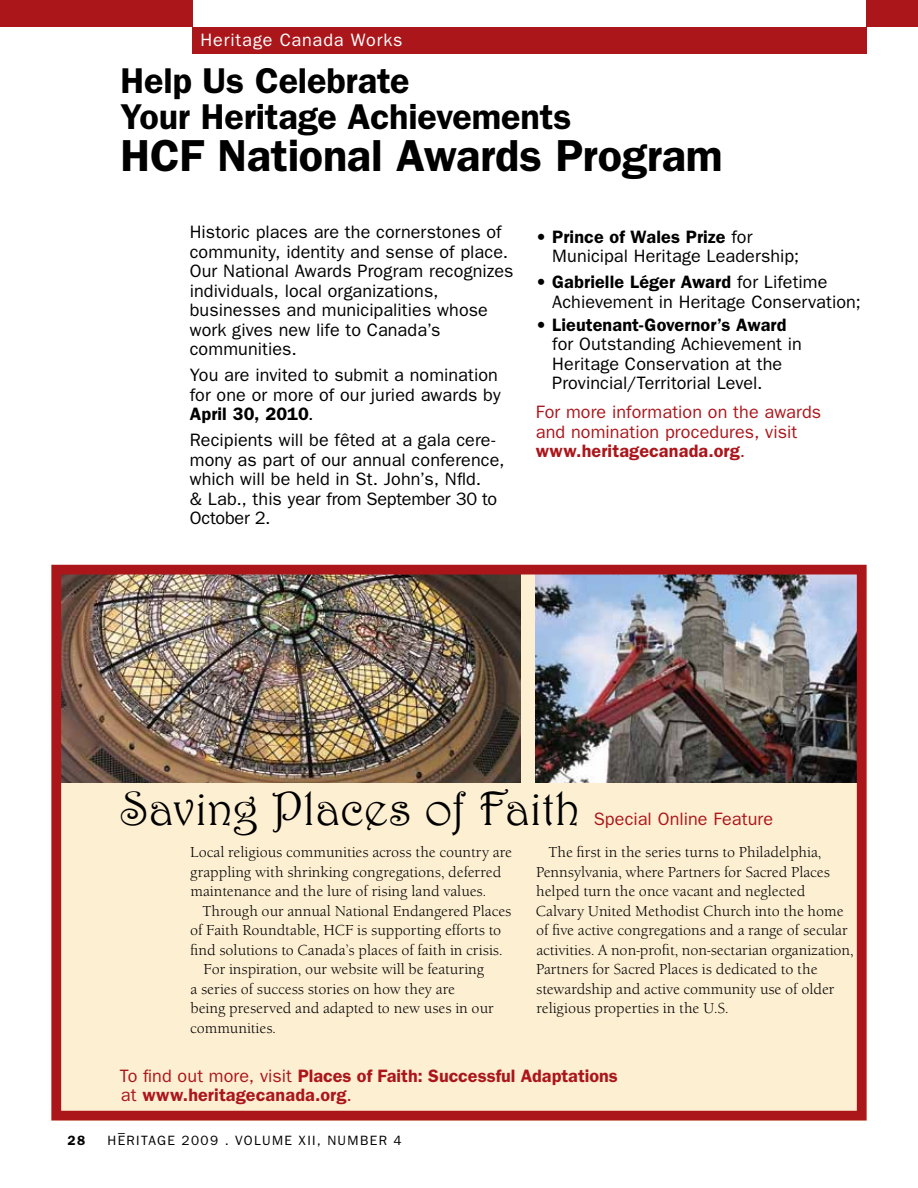
<style>
.page{position:relative;width:918px;height:1188px;background:#fff}
.page>*{position:absolute;margin:0;border:0;box-sizing:border-box;transform-origin:0 0}
.t1{font:48px "Harrington";letter-spacing:-.015em;color:#000}
.t2{font:600 45px "Franklin Gothic";letter-spacing:-.005em;color:#000}
.t3{font:600 36px/36px "Franklin Gothic";letter-spacing:-.005em;color:#000}
.t4{font:18px/19.5px "Franklin Gothic";letter-spacing:.005em;color:#000}
.t5{font:18px/19.5px "Franklin Gothic";letter-spacing:.005em;color:#ab161b}
.t6{font:600 18px/19.5px "Franklin Gothic";color:#ab161b}
.t7{font:18px "Franklin Gothic";letter-spacing:.045em;color:#fff}
.t8{font:15px/19.5px "Berkeley Old Style Itc T";color:#000}
.t9{font:13.5px "Franklin Gothic";letter-spacing:.1em;color:#000}
.t10{font:600 13.5px "Franklin Gothic";color:#000}
.s1{font-weight:600}
.s2{font-weight:400}
</style>
<div class="page">
<div style="left:867px;top:0;width:51px;height:27px;background:#ab161b"></div>
<div style="left:0;top:0;width:192px;height:27px;background:#ab161b"></div>
<div style="left:192px;top:27px;width:675px;height:27px;background:#ab161b"></div>
<div style="left:51px;top:565px;width:816px;height:555px;background:#fdefd2"></div>
<img style="left:62px;top:576px;width:459px;height:207px">
<img style="left:536px;top:576px;width:320px;height:207px">
<div style="left:51px;top:565px;width:816px;height:555px;border:10px solid #ab161b"></div>
<p class="t7" style="left:201px;top:29px;width:203px">Heritage Canada Works</p>
<h3 class="t3" style="left:121px;top:61px;width:452px">Help Us Celebrate<br>Your Heritage Achievements</h3>
<h2 class="t2" style="left:121px;top:129px;width:604px">HCF National Awards Program</h2>
<p class="t4" style="left:190px;top:222px;width:325px">Historic places are the cornerstones of community, identity and sense of place.<br>Our National Awards Program recognizes individuals, local organizations, businesses and municipalities whose work gives new life to Canada’s communities.</p>
<p class="t4" style="left:190px;top:365px;width:312px">You are invited to submit a nomination for one or more of our juried awards by<br><span class="s1">April 30, 2010</span>.</p>
<p class="t4" style="left:190px;top:430px;width:316px">Recipients will be fêted at a gala cere&shy;mony as part of our annual conference, which will be held in St. John’s, Nfld.<br>&amp; Lab., this year from September 30 to<br>October 2.</p>
<p class="t4" style="left:552px;top:226px;width:248px;text-indent:-17px">• <span class="s1">Prince of Wales Prize</span> for<br>Municipal Heritage Leadership;</p>
<p class="t4" style="left:552px;top:272px;width:310px;text-indent:-17px">• <span class="s1">Gabrielle Léger Award</span> for Lifetime<br>Achievement in Heritage Conservation;</p>
<p class="t4" style="left:552px;top:314px;width:251px;text-indent:-17px">• <span class="s1">Lieutenant-Governor’s Award </span>for Outstanding Achievement in<br>Heritage Conservation at the<br>Provincial/Territorial Level.</p>
<p class="t5" style="left:536px;top:402px;width:287px">For more information on the awards and nomination procedures, visit <span class="s1">www.heritagecanada.org</span>.</p>
<h1 class="t1" style="left:121px;top:779px;width:462px">Saving Places of Faith</h1>
<p class="t5" style="left:594px;top:808px;width:181px">Special Online Feature</p>
<p class="t8" style="left:190px;top:843px;width:323px">Local religious communities across the country are grappling with shrinking congregations, deferred maintenance and the lure of rising land values.</p>
<p class="t8" style="left:203px;top:901px;width:310px">Through our annual National Endangered Places</p>
<p class="t8" style="left:190px;top:921px;width:313px">of Faith Roundtable, HCF is supporting efforts to</p>
<p class="t8" style="left:190px;top:940px;width:314px">find solutions to Canada’s places of faith in crisis.</p>
<p class="t8" style="left:204px;top:960px;width:282px">For inspiration, our website will be featuring</p>
<p class="t8" style="left:190px;top:979px;width:266px">a series of success stories on how they are</p>
<p class="t8" style="left:190px;top:999px;width:305px">being preserved and adapted to new uses in our</p>
<p class="t8" style="left:190px;top:1018px;width:87px">communities.</p>
<p class="t8" style="left:536px;top:843px;width:319px;text-indent:13px">The first in the series turns to Philadelphia, Pennsylvania, where Partners for Sacred Places helped turn the once vacant and neglected Calvary United Methodist Church into the home of five active congregations and a range of secular activities. A non-profit, non-sectarian organization, Partners for Sacred Places is dedicated to the stewardship and active community use of older religious properties in the U.S.</p>
<p class="t6" style="left:120px;top:1065px;width:500px"><span class="s2">To find out more, visit</span> Places of Faith: Successful Adaptations <span class="s2">at</span> www.heritagecanada.org<span class="s2">.</span></p>
<p class="t9" style="left:118px;top:1125px;width:8px">–</p>
<p class="t10" style="left:68px;top:1132px;width:19px">28</p>
<p class="t9" style="left:107px;top:1133px;width:296px">HERITAGE 2009 . VOLUME XII, NUMBER 4</p>
</div>
